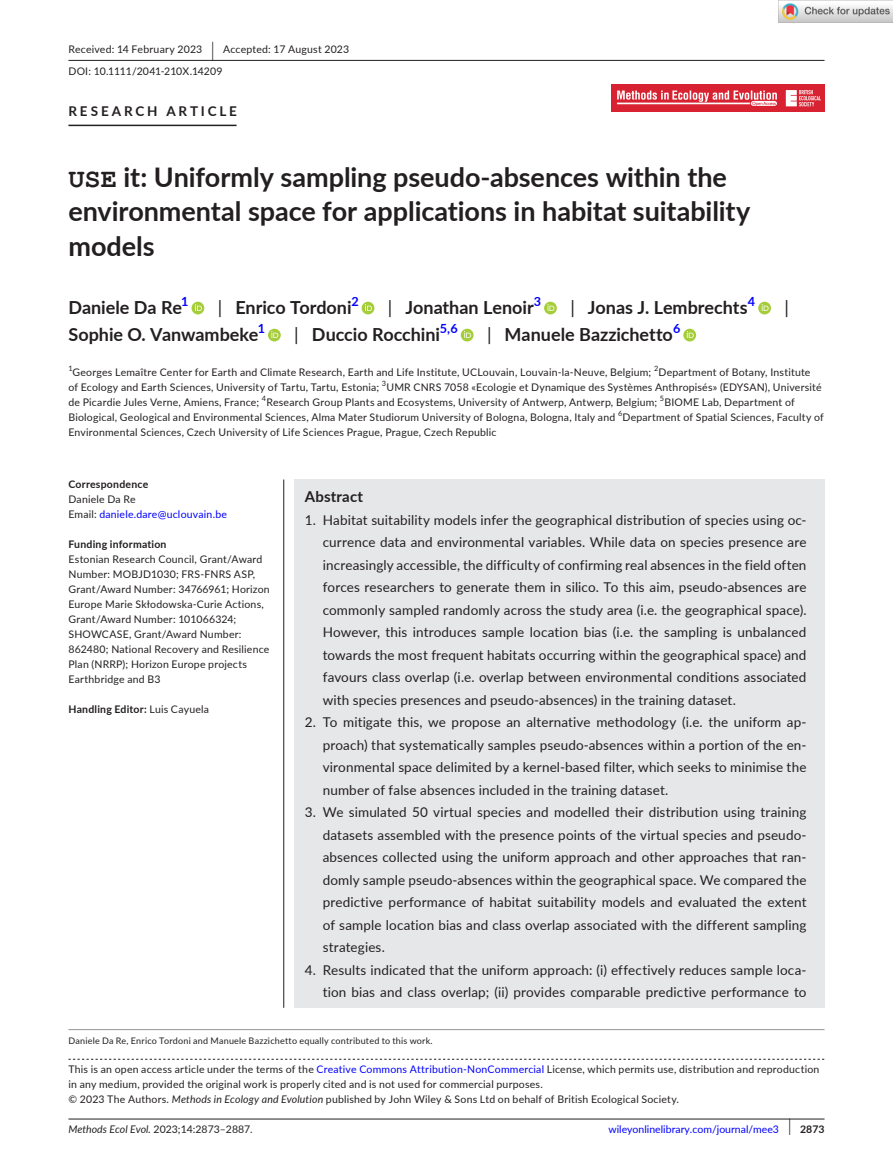
<style>
.page{position:relative;width:893px;height:1174px;background:#fff}
.page>*{position:absolute;margin:0;border:0;box-sizing:border-box;transform-origin:0 0}
.t1{font:700 27px/34.5px "Lato";color:#231f20}
.t2{font:700 18px "Lato";color:#231f20}
.t3{font:18px "Lato";color:#231f20}
.t4{font:700 15px "Lato";letter-spacing:.015em;color:#231f20}
.t5{font:13.5px/22.5px "Lato";letter-spacing:.01em;color:#231f20;text-align:justify}
.t6{font:700 13.5px "Lato";letter-spacing:.21em;color:#231f20}
.t7{font:700 12.6px "Lato";color:#00f}
.t8{font:10.5px/15px "Lato";letter-spacing:.02em;color:#231f20}
.t9{font:10.5px/15px "Lato";letter-spacing:.01em;color:#00f}
.t10{font:700 10.5px "Lato";letter-spacing:.02em;color:#231f20}
.t11{font:10.5px "Lato";color:#231f20}
.t12{font:9px "Lato";letter-spacing:.025em;color:#231f20}
.t13{font:7.35px "Lato";color:#231f20}
.s1{font-size:19.65px}
.s2{font-family:"Courier New"}
.s3{font-weight:400}
.s4{color:#231f20}
.s5{color:#00f}
.s6{font-style:italic}
.s7{font-size:17.4px;color:#231f20}
.s8{font-weight:700;color:#231f20}
</style>
<div class="page">
<hr style="left:68px;top:1118px;width:756px;height:1px;background:#231f20">
<img style="left:612px;top:84px;width:212px;height:28px">
<hr style="left:68px;top:60px;width:756px;height:1px;background:#231f20">
<hr style="left:68px;top:125px;width:169px;height:1px;background:#231f20">
<div style="left:192px;top:302px;width:12px;height:12px;background:#a5cd39;border-radius:50%"></div>
<svg style="left:195px;top:304px;width:7px;height:7px"></svg>
<div style="left:362px;top:302px;width:12px;height:12px;background:#a5cd39;border-radius:50%"></div>
<svg style="left:365px;top:304px;width:7px;height:7px"></svg>
<svg style="left:544px;top:302px;width:13px;height:12px"></svg>
<svg style="left:547px;top:304px;width:7px;height:7px"></svg>
<svg style="left:758px;top:302px;width:13px;height:12px"></svg>
<svg style="left:762px;top:304px;width:7px;height:7px"></svg>
<svg style="left:268px;top:329px;width:13px;height:12px"></svg>
<svg style="left:271px;top:331px;width:7px;height:7px"></svg>
<div style="left:461px;top:329px;width:12px;height:12px;background:#a5cd39;border-radius:50%"></div>
<svg style="left:464px;top:331px;width:7px;height:7px"></svg>
<svg style="left:683px;top:329px;width:13px;height:12px"></svg>
<svg style="left:687px;top:331px;width:7px;height:7px"></svg>
<svg style="left:68px;top:1058px;width:756px;height:1px"></svg>
<hr style="left:68px;top:1029px;width:756px;height:1px;background:#939598">
<div style="left:294px;top:479px;width:530px;height:528px;background:#e6e7e9"></div>
<hr style="left:283px;top:479px;width:1px;height:528px;background:#231f20">
<img style="left:779px;top:0;width:114px;height:23px">
<p class="t8" style="left:68px;top:38px;width:282px;line-height:21.8px">Received: 14 February 2023 <span class="s1">|</span> Accepted: 17 August 2023<br>DOI: 10.1111/2041-210X.14209</p>
<p class="t6" style="left:68px;top:101px;width:170px">RESEARCH ARTICLE</p>
<h1 class="t1" style="left:68px;top:159px;width:683px"><span class="s2">USE</span> it: Uniformly sampling pseudo-absences within the environmental space for applications in habitat suitability models</h1>
<h2 class="t2" style="left:68px;top:295px;width:115px">Daniele Da Re</h2>
<p class="t7" style="left:181px;top:292px;width:9px">1</p>
<h2 class="t2" style="left:218px;top:295px;width:135px"><span class="s3">|</span> Enrico Tordoni</h2>
<p class="t7" style="left:351px;top:292px;width:9px">2</p>
<h2 class="t2" style="left:388px;top:295px;width:147px"><span class="s3">|</span> Jonathan Lenoir</h2>
<p class="t7" style="left:534px;top:292px;width:9px">3</p>
<h2 class="t2" style="left:570px;top:295px;width:179px"><span class="s3">|</span> Jonas J. Lembrechts</h2>
<p class="t7" style="left:748px;top:292px;width:9px">4</p>
<h2 class="t3" style="left:784px;top:295px;width:6px">|</h2>
<h2 class="t2" style="left:68px;top:322px;width:191px">Sophie O. Vanwambeke</h2>
<p class="t7" style="left:258px;top:319px;width:9px">1</p>
<h2 class="t2" style="left:294px;top:322px;width:147px"><span class="s3">|</span> Duccio Rocchini</h2>
<p class="t7" style="left:440px;top:319px;width:19px">5,6</p>
<h2 class="t2" style="left:487px;top:322px;width:187px"><span class="s3">|</span> Manuele Bazzichetto</h2>
<p class="t7" style="left:673px;top:319px;width:9px">6</p>
<p class="t13" style="left:68px;top:363px;width:6px">1</p>
<p class="t8" style="left:73px;top:364px;width:580px">Georges Lemaître Center for Earth and Climate Research, Earth and Life Institute, UCLouvain, Louvain-la-Neuve, Belgium;</p>
<p class="t13" style="left:654px;top:363px;width:6px">2</p>
<p class="t8" style="left:658px;top:364px;width:154px">Department of Botany, Institute</p>
<p class="t8" style="left:68px;top:379px;width:312px">of Ecology and Earth Sciences, University of Tartu, Tartu, Estonia;</p>
<p class="t13" style="left:382px;top:378px;width:6px">3</p>
<p class="t8" style="left:386px;top:379px;width:437px">UMR CNRS 7058 «Ecologie et Dynamique des Systèmes Anthropisés» (EDYSAN), Université</p>
<p class="t8" style="left:68px;top:394px;width:192px">de Picardie Jules Verne, Amiens, France;</p>
<p class="t13" style="left:262px;top:393px;width:6px">4</p>
<p class="t8" style="left:266px;top:394px;width:392px">Research Group Plants and Ecosystems, University of Antwerp, Antwerp, Belgium;</p>
<p class="t13" style="left:660px;top:393px;width:6px">5</p>
<p class="t8" style="left:68px;top:394px;width:757px;text-indent:596px">BIOME Lab, Department of<br>Biological, Geological and Environmental Sciences, Alma Mater Studiorum University of Bologna, Bologna, Italy and <sup>6</sup>Department of Spatial Sciences, Faculty of<br>Environmental Sciences, Czech University of Life Sciences Prague, Prague, Czech Republic</p>
<p class="t10" style="left:68px;top:476px;width:81px">Correspondence</p>
<p class="t9" style="left:68px;top:491px;width:160px"><span class="s4">Daniele Da Re<br>Email:</span> daniele.dare@uclouvain.be</p>
<p class="t10" style="left:68px;top:536px;width:100px">Funding information</p>
<p class="t8" style="left:68px;top:551px;width:203px">Estonian Research Council, Grant/Award Number: MOBJD1030; FRS-FNRS ASP, Grant/Award Number: 34766961; Horizon Europe Marie Skłodowska-Curie Actions, Grant/Award Number: 101066324; SHOWCASE, Grant/Award Number:<br>862480; National Recovery and Resilience Plan (NRRP); Horizon Europe projects Earthbridge and B3</p>
<p class="t10" style="left:68px;top:701px;width:142px">Handling Editor: <span class="s3">Luis Cayuela</span></p>
<p class="t4" style="left:305px;top:485px;width:60px">Abstract</p>
<p class="t5" style="left:323px;top:508px;width:485px;text-indent:-18px">1. Habitat suitability models infer the geographical distribution of species using oc&shy;currence data and environmental variables. While data on species presence are increasingly accessible, the difficulty of confirming real absences in the field often forces researchers to generate them in silico. To this aim, pseudo-absences are commonly sampled randomly across the study area (i.e. the geographical space).<br>However, this introduces sample location bias (i.e. the sampling is unbalanced towards the most frequent habitats occurring within the geographical space) and favours class overlap (i.e. overlap between environmental conditions associated with species presences and pseudo-absences) in the training dataset.</p>
<p class="t5" style="left:323px;top:710px;width:485px;text-indent:-18px">2. To mitigate this, we propose an alternative methodology (i.e. the uniform ap&shy;proach) that systematically samples pseudo-absences within a portion of the en&shy;vironmental space delimited by a kernel-based filter, which seeks to minimise the number of false absences included in the training dataset.</p>
<p class="t5" style="left:323px;top:800px;width:485px;text-indent:-18px">3. We simulated 50 virtual species and modelled their distribution using training datasets assembled with the presence points of the virtual species and pseudo&shy;absences collected using the uniform approach and other approaches that ran&shy;domly sample pseudo-absences within the geographical space. We compared the predictive performance of habitat suitability models and evaluated the extent of sample location bias and class overlap associated with the different sampling strategies.</p>
<p class="t5" style="left:305px;top:958px;width:503px;text-align:right">4. Results indicated that the uniform approach: (i) effectively reduces sample loca&shy;tion bias and class overlap; (ii) provides comparable predictive performance to</p>
<p class="t12" style="left:68px;top:1033px;width:366px">Daniele Da Re, Enrico Tordoni and Manuele Bazzichetto equally contributed to this work.</p>
<p class="t8" style="left:68px;top:1061px;width:752px">This is an open access article under the terms of the <span class="s5">Creative Commons Attribution-NonCommercial</span> License, which permits use, distribution and reproduction in any medium, provided the original work is properly cited and is not used for commercial purposes.<br>© 2023 The Authors. <span class="s6">Methods in Ecology and Evolution</span> published by John Wiley &amp; Sons Ltd on behalf of British Ecological Society.</p>
<p class="t11" style="left:68px;top:1121px;width:186px"><span class="s6">Methods Ecol Evol.</span> 2023;14:2873–2887.</p>
<p class="t9" style="left:608px;top:1121px;width:218px">wileyonlinelibrary.com/journal/mee3 <span class="s7">|</span> <span class="s8">2873</span></p>
</div>
